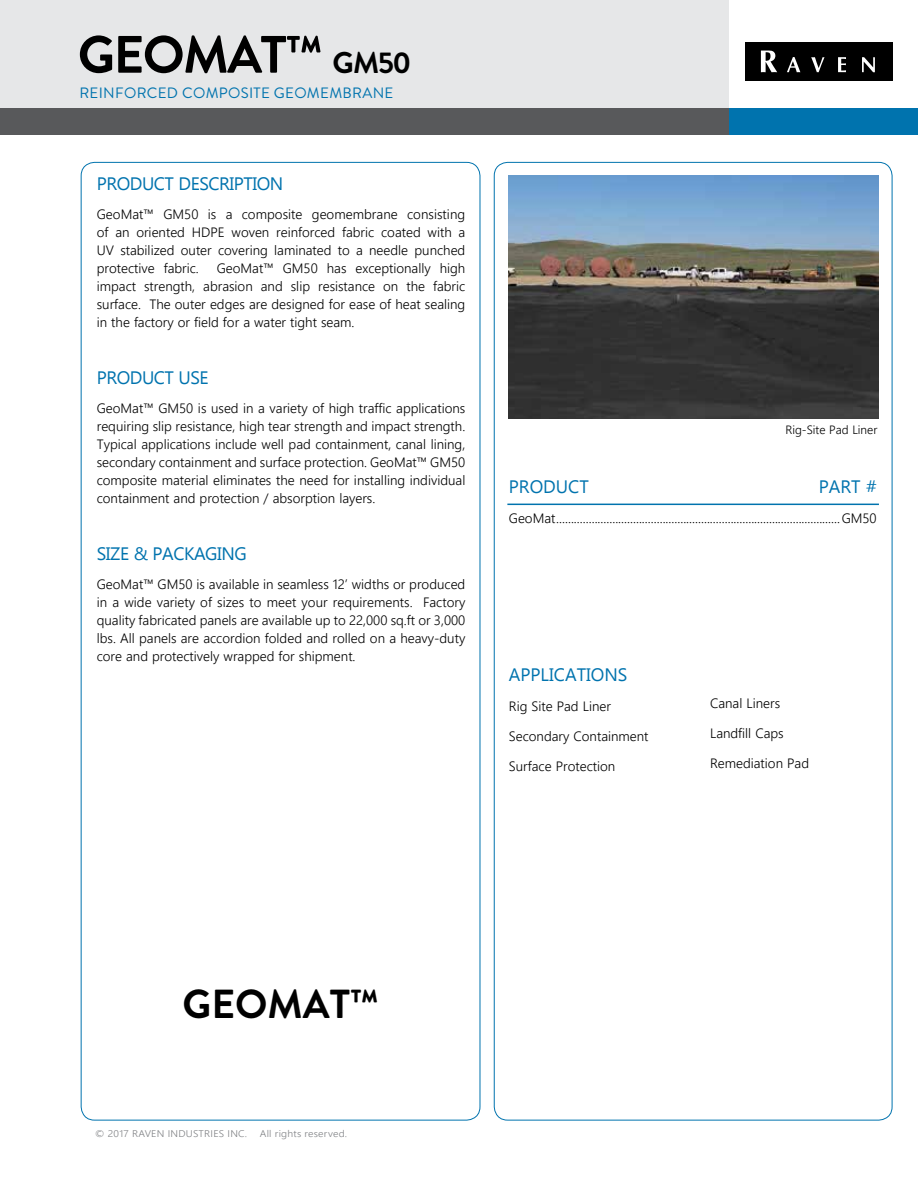
<style>
.page{position:relative;width:918px;height:1188px;background:#fff}
.page>*{position:absolute;margin:0;border:0;box-sizing:border-box;transform-origin:0 0}
.t1{font:700 52.5px "Brandon Grotesque";letter-spacing:-.03em;color:#000}
.t2{font:700 40.5px "Brandon Grotesque";color:#000}
.t3{font:18px "Segoe UI";letter-spacing:-.025em;color:#0073ae}
.t4{font:18px "Segoe UI";color:#0073ae}
.t5{font:15px "Brandon Grotesque";letter-spacing:.02em;color:#0073ae}
.t6{font:300 13.5px/18px "Segoe UI";color:#000;text-align:justify}
.t7{font:300 12px "Segoe UI";color:#000}
.t8{font:300 9.6px "Segoe UI";letter-spacing:.02em;color:#808285;scale:1.09 1}
.s1{font-size:30px}
</style>
<div class="page">
<div style="left:0;top:0;width:729px;height:108px;background:#e6e7e8"></div>
<div style="left:745px;top:42px;width:148px;height:39px;background:#000"></div>
<svg style="left:761px;top:50px;width:16px;height:22px"></svg>
<svg style="left:787px;top:57px;width:13px;height:15px"></svg>
<svg style="left:811px;top:57px;width:14px;height:15px"></svg>
<svg style="left:838px;top:57px;width:8px;height:15px"></svg>
<svg style="left:862px;top:57px;width:13px;height:15px"></svg>
<hr style="left:507px;top:504px;width:372px;height:1px;background:#0073ae">
<div style="left:0;top:108px;width:739px;height:27px;background:#58595b"></div>
<div style="left:729px;top:108px;width:189px;height:27px;background:#0073ae"></div>
<img style="left:509px;top:176px;width:370px;height:242px">
<h1 class="t1" style="left:78px;top:18px;width:335px">GEOMAT™ <span class="s1">GM50</span></h1>
<p class="t5" style="left:79px;top:82px;width:316px">REINFORCED COMPOSITE GEOMEMBRANE</p>
<h3 class="t3" style="left:97px;top:171px;width:188px">PRODUCT DESCRIPTION</h3>
<p class="t6" style="left:97px;top:205px;width:370px">GeoMat™ GM50 is a composite geomembrane consisting of an oriented HDPE woven reinforced fabric coated with a UV stabilized outer covering laminated to a needle punched protective fabric.</p>
<p class="t6" style="left:97px;top:259px;width:370px;text-indent:120px">GeoMat™ GM50 has exceptionally high impact strength, abrasion and slip resistance on the fabric surface. The outer edges are designed for ease of heat sealing in the factory or field for a water tight seam.</p>
<h3 class="t3" style="left:97px;top:365px;width:113px">PRODUCT USE</h3>
<p class="t6" style="left:97px;top:399px;width:370px">GeoMat™ GM50 is used in a variety of high traffic applications requiring slip resistance, high tear strength and impact strength.<br>Typical applications include well pad containment, canal lining, secondary containment and surface protection. GeoMat™ GM50 composite material eliminates the need for installing individual containment and protection / absorption layers.</p>
<h3 class="t3" style="left:97px;top:541px;width:152px">SIZE &amp; PACKAGING</h3>
<p class="t6" style="left:97px;top:575px;width:370px">GeoMat™ GM50 is available in seamless 12’ widths or produced in a wide variety of sizes to meet your requirements. Factory quality fabricated panels are available up to 22,000 sq.ft or 3,000 lbs. All panels are accordion folded and rolled on a heavy-duty core and protectively wrapped for shipment.</p>
<p class="t7" style="left:785px;top:421px;width:93px">Rig-Site Pad Liner</p>
<h3 class="t4" style="left:509px;top:474px;width:81px">PRODUCT</h3>
<h3 class="t3" style="left:819px;top:474px;width:59px">PART #</h3>
<p class="t6" style="left:509px;top:509px;width:369px">GeoMat................................................................................................GM50</p>
<h3 class="t4" style="left:509px;top:662px;width:120px">APPLICATIONS</h3>
<p class="t6" style="left:509px;top:696px;width:104px">Rig Site Pad Liner</p>
<p class="t6" style="left:509px;top:726px;width:141px">Secondary Containment</p>
<p class="t6" style="left:509px;top:756px;width:108px">Surface Protection</p>
<p class="t6" style="left:710px;top:693px;width:72px">Canal Liners</p>
<p class="t6" style="left:710px;top:723px;width:75px">Landfill Caps</p>
<p class="t6" style="left:710px;top:753px;width:101px">Remediation Pad</p>
<h2 class="t2" style="left:183px;top:976px;width:198px">GEOMAT™</h2>
<p class="t8" style="left:95px;top:1127px;width:141px">© 2017 RAVEN INDUSTRIES INC.</p>
<p class="t8" style="left:260px;top:1127px;width:82px">All rights reserved.</p>
</div>
